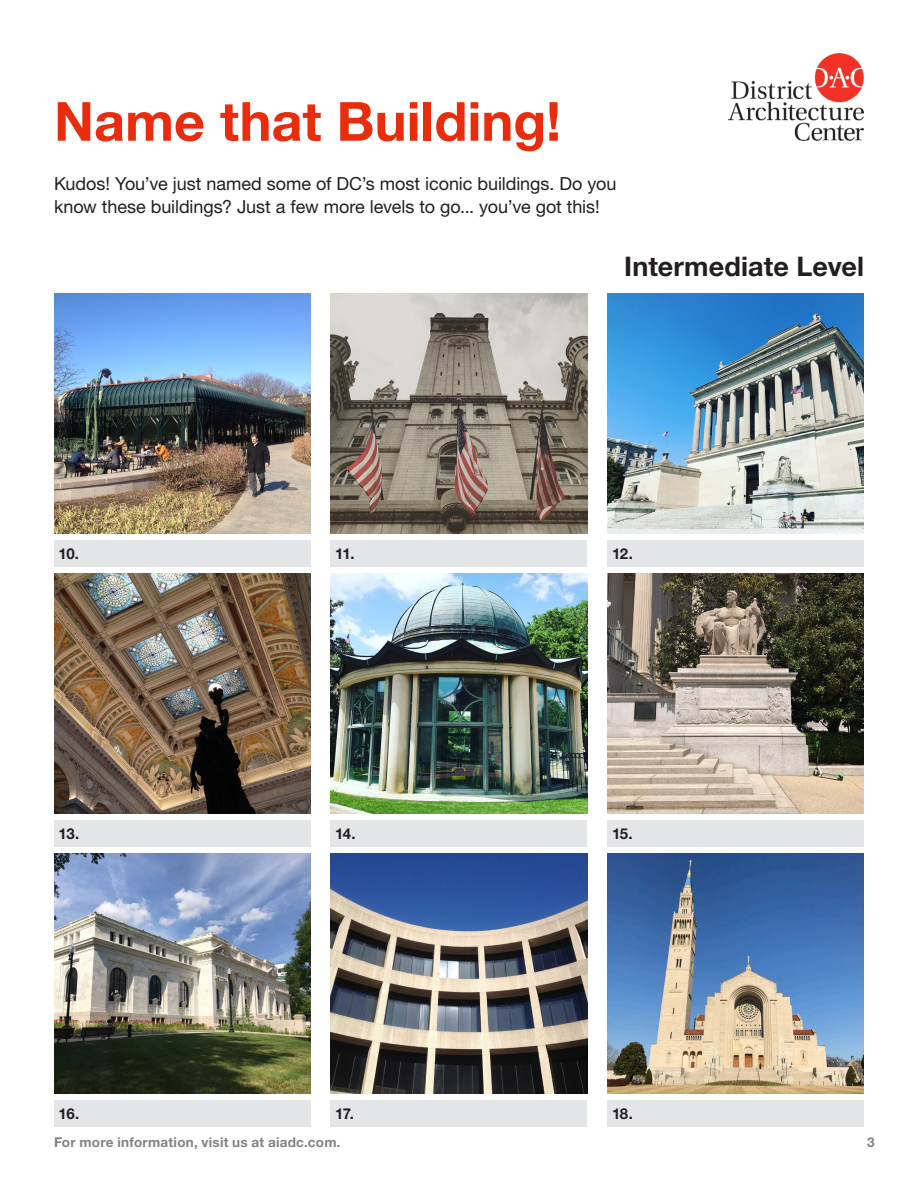
<style>
.page{position:relative;width:918px;height:1188px;background:#fff}
.page>*{position:absolute;margin:0;border:0;box-sizing:border-box;transform-origin:0 0}
.t1{font:700 54px "Helvetica Neue LT Pro";color:#e82c0c}
.t2{font:700 27px "Helvetica Neue LT Pro";letter-spacing:.005em;color:#231f20}
.t3{font:18px/22.5px "Helvetica Neue LT Pro";letter-spacing:-.005em;color:#231f20}
.t4{font:700 15px "Helvetica Neue LT Pro";letter-spacing:-.03em;color:#231f20}
.t5{font:700 13.5px "Helvetica Neue LT Pro";letter-spacing:.02em;color:#808285}
</style>
<div class="page">
<img style="left:331px;top:294px;width:256px;height:239px">
<img style="left:331px;top:574px;width:256px;height:239px">
<img style="left:54px;top:294px;width:256px;height:239px">
<img style="left:608px;top:854px;width:256px;height:240px">
<img style="left:54px;top:854px;width:256px;height:240px">
<img style="left:608px;top:574px;width:256px;height:239px">
<img style="left:608px;top:294px;width:256px;height:239px">
<img style="left:331px;top:854px;width:256px;height:240px">
<img style="left:54px;top:574px;width:256px;height:239px">
<img style="left:729px;top:54px;width:135px;height:87px">
<div style="left:331px;top:540px;width:256px;height:27px;background:#e4e5e7"></div>
<div style="left:608px;top:540px;width:256px;height:27px;background:#e4e5e7"></div>
<div style="left:54px;top:540px;width:256px;height:27px;background:#e4e5e7"></div>
<div style="left:331px;top:820px;width:256px;height:27px;background:#e4e5e7"></div>
<div style="left:608px;top:820px;width:256px;height:27px;background:#e4e5e7"></div>
<div style="left:54px;top:820px;width:256px;height:27px;background:#e4e5e7"></div>
<div style="left:331px;top:1100px;width:256px;height:27px;background:#e4e5e7"></div>
<div style="left:608px;top:1100px;width:256px;height:27px;background:#e4e5e7"></div>
<div style="left:54px;top:1100px;width:256px;height:27px;background:#e4e5e7"></div>
<p class="t1" style="left:54px;top:88px;width:509px">Name that Building!</p>
<p class="t3" style="left:54px;top:172px;width:564px">Kudos! You’ve just named some of DC’s most iconic buildings. Do you know these buildings? Just a few more levels to go... you’ve got this!</p>
<p class="t2" style="left:624px;top:250px;width:241px">Intermediate Level</p>
<p class="t4" style="left:58px;top:544px;width:22px">10.</p>
<p class="t4" style="left:335px;top:544px;width:21px">11.</p>
<p class="t4" style="left:612px;top:544px;width:22px">12.</p>
<p class="t4" style="left:58px;top:824px;width:22px">13.</p>
<p class="t4" style="left:335px;top:824px;width:22px">14.</p>
<p class="t4" style="left:612px;top:824px;width:22px">15.</p>
<p class="t4" style="left:58px;top:1105px;width:22px">16.</p>
<p class="t4" style="left:335px;top:1105px;width:20px">17.</p>
<p class="t4" style="left:612px;top:1105px;width:22px">18.</p>
<p class="t5" style="left:54px;top:1134px;width:288px">For more information, visit us at aiadc.com.</p>
<p class="t5" style="left:867px;top:1134px;width:9px">3</p>
</div>
